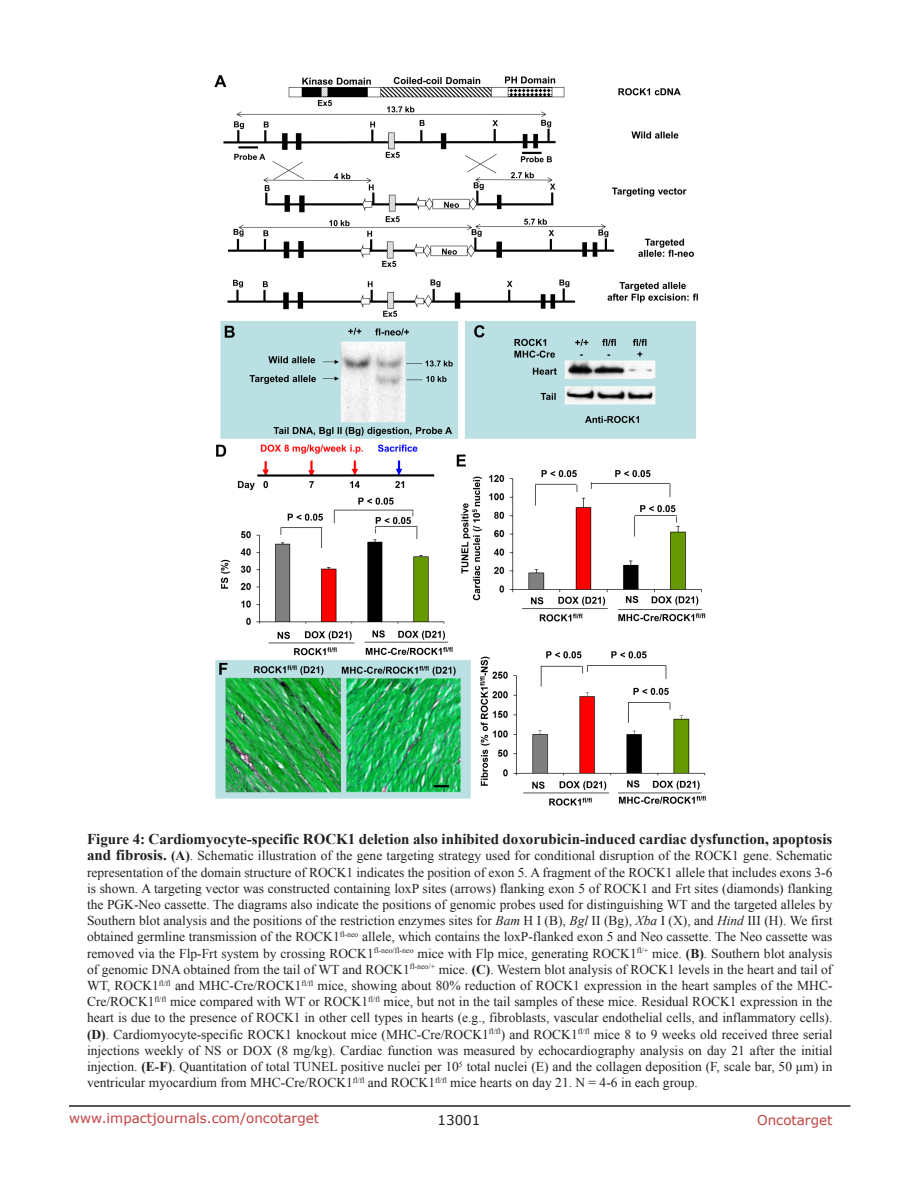
<style>
.page{position:relative;width:918px;height:1188px;background:#fff}
.page>*{position:absolute;margin:0;border:0;box-sizing:border-box;transform-origin:0 0}
.figuretext{font:700 15px "Times New Roman";color:#231f20}
.figuretext-2{font:13.5px/16.2px "Times New Roman";color:#231f20;text-align:justify}
.t1{font:13.5px "Verdana";color:#c24141}
.t2{font:13.5px "Verdana";color:#231f20}
.s1{font-weight:700;font-size:15px}
.s2{font-weight:700}
.s3{font-style:italic}
</style>
<div class="page">
<hr style="left:69px;top:1105px;width:781px;height:2px;background:#231f20">
<img style="left:214px;top:75px;width:492px;height:731px">
<p class="figuretext" style="left:87px;top:829px;width:747px">Figure 4: Cardiomyocyte-specific ROCK1 deletion also inhibited doxorubicin-induced cardiac dysfunction, apoptosis</p>
<p class="figuretext-2" style="left:87px;top:848px;width:747px"><span class="s1">and fibrosis.</span> <span class="s2">(A)</span>. Schematic illustration of the gene targeting strategy used for conditional disruption of the ROCK1 gene. Schematic representation of the domain structure of ROCK1 indicates the position of exon 5. A fragment of the ROCK1 allele that includes exons 3-6 is shown. A targeting vector was constructed containing loxP sites (arrows) flanking exon 5 of ROCK1 and Frt sites (diamonds) flanking the PGK-Neo cassette. The diagrams also indicate the positions of genomic probes used for distinguishing WT and the targeted alleles by Southern blot analysis and the positions of the restriction enzymes sites for <span class="s3">Bam</span> H I (B), <span class="s3">Bgl</span> II (Bg), <span class="s3">Xba</span> I (X), and <span class="s3">Hind</span> III (H). We first obtained germline transmission of the ROCK1<sup>fl-neo</sup> allele, which contains the loxP-flanked exon 5 and Neo cassette. The Neo cassette was removed via the Flp-Frt system by crossing ROCK1<sup>fl-neo/fl-neo</sup> mice with Flp mice, generating ROCK1<sup>fl/+</sup> mice. <span class="s2">(B)</span>. Southern blot analysis of genomic DNA obtained from the tail of WT and ROCK1<sup>fl-neo/+</sup> mice. <span class="s2">(C)</span>. Western blot analysis of ROCK1 levels in the heart and tail of WT, ROCK1<sup>fl/fl</sup> and MHC-Cre/ROCK1<sup>fl/fl</sup> mice, showing about 80% reduction of ROCK1 expression in the heart samples of the MHC-Cre/ROCK1<sup>fl/fl</sup> mice compared with WT or ROCK1<sup>fl/fl</sup> mice, but not in the tail samples of these mice. Residual ROCK1 expression in the heart is due to the presence of ROCK1 in other cell types in hearts (e.g., fibroblasts, vascular endothelial cells, and inflammatory cells). <span class="s2">(D)</span>. Cardiomyocyte-specific ROCK1 knockout mice (MHC-Cre/ROCK1<sup>fl/fl</sup>) and ROCK1<sup>fl/fl</sup> mice 8 to 9 weeks old received three serial injections weekly of NS or DOX (8 mg/kg). Cardiac function was measured by echocardiography analysis on day 21 after the initial injection. <span class="s2">(E-F)</span>. Quantitation of total TUNEL positive nuclei per 10<sup>5</sup> total nuclei (E) and the collagen deposition (F, scale bar, 50 μm) in ventricular myocardium from MHC-Cre/ROCK1<sup>fl/fl</sup> and ROCK1<sup>fl/fl</sup> mice hearts on day 21. N = 4-6 in each group.</p>
<p class="t1" style="left:69px;top:1109px;width:252px">www.impactjournals.com/oncotarget</p>
<p class="t2" style="left:438px;top:1111px;width:44px">13001</p>
<p class="t1" style="left:757px;top:1111px;width:77px">Oncotarget</p>
</div>
